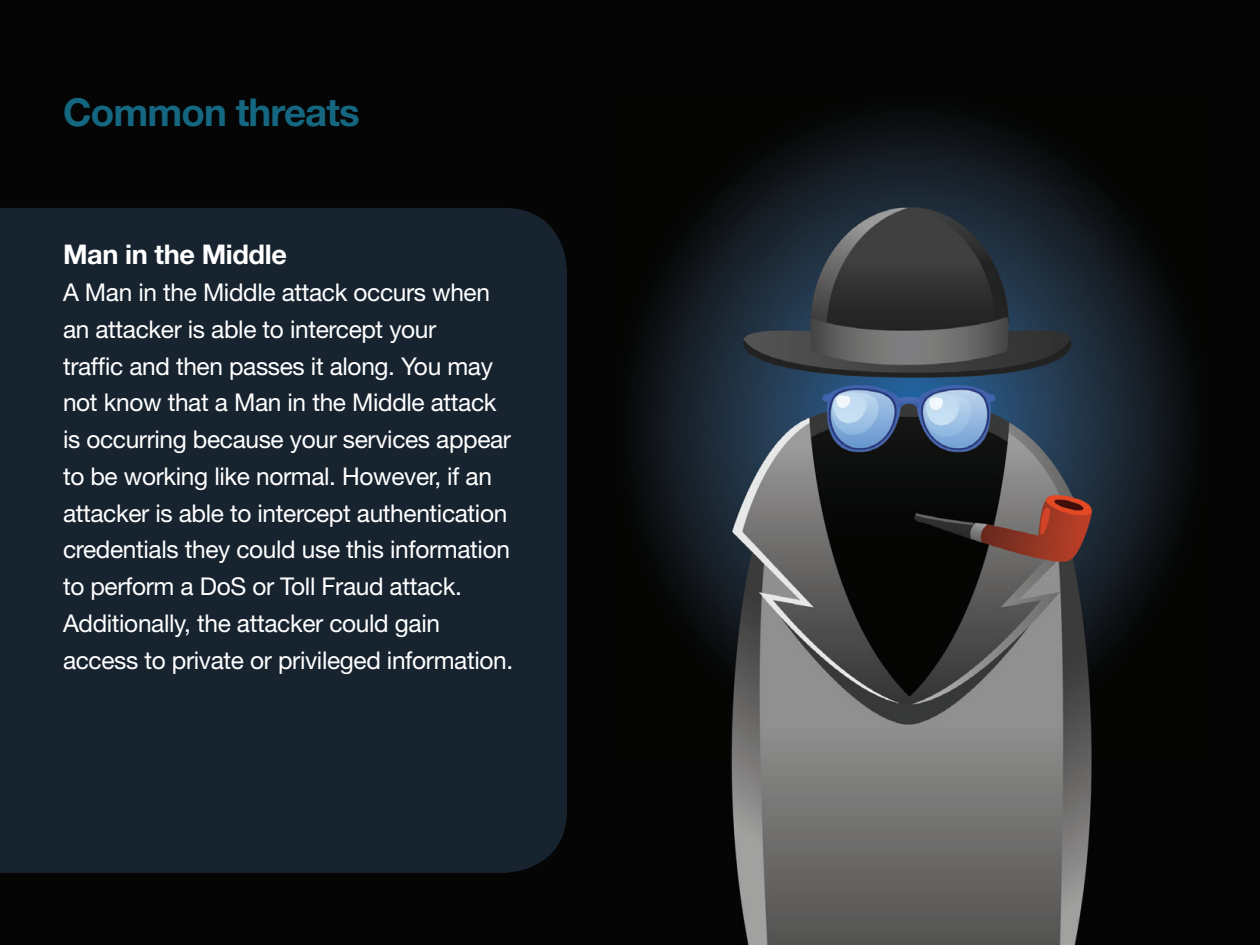
<style>
.page{position:relative;width:1260px;height:945px;background:#fff}
.page>*{position:absolute;margin:0;border:0;box-sizing:border-box;transform-origin:0 0}
.Section_Head{font:700 38.5px "Helvetica Neue";letter-spacing:-.02em;color:#156781}
.Big_Bold_Type{font:700 27.12px "Helvetica Neue";letter-spacing:-.015em;color:#fff}
.New_Larger_Type{font:24.5px/36.8px "Helvetica Neue";letter-spacing:-.015em;color:#fff}
</style>
<div class="page">
<img style="left:0;top:0;width:1260px;height:945px">
<div style="left:0;top:208px;width:567px;height:665px;background:#172430"></div>
<p class="Section_Head" style="left:63px;top:88px;width:298px">Common threats</p>
<p class="Big_Bold_Type" style="left:63px;top:238px;width:225px">Man in the Middle</p>
<p class="New_Larger_Type" style="left:63px;top:274px;width:429px">A Man in the Middle attack occurs when</p>
<p class="New_Larger_Type" style="left:63px;top:310px;width:375px">an attacker is able to intercept your</p>
<p class="New_Larger_Type" style="left:63px;top:347px;width:450px">traffic and then passes it along. You may not know that a Man in the Middle attack is occurring because your services appear to be working like normal. However, if an attacker is able to intercept authentication credentials they could use this information to perform a DoS or Toll Fraud attack.</p>
<p class="New_Larger_Type" style="left:63px;top:604px;width:379px">Additionally, the attacker could gain</p>
<p class="New_Larger_Type" style="left:63px;top:641px;width:452px">access to private or privileged information.</p>
</div>
